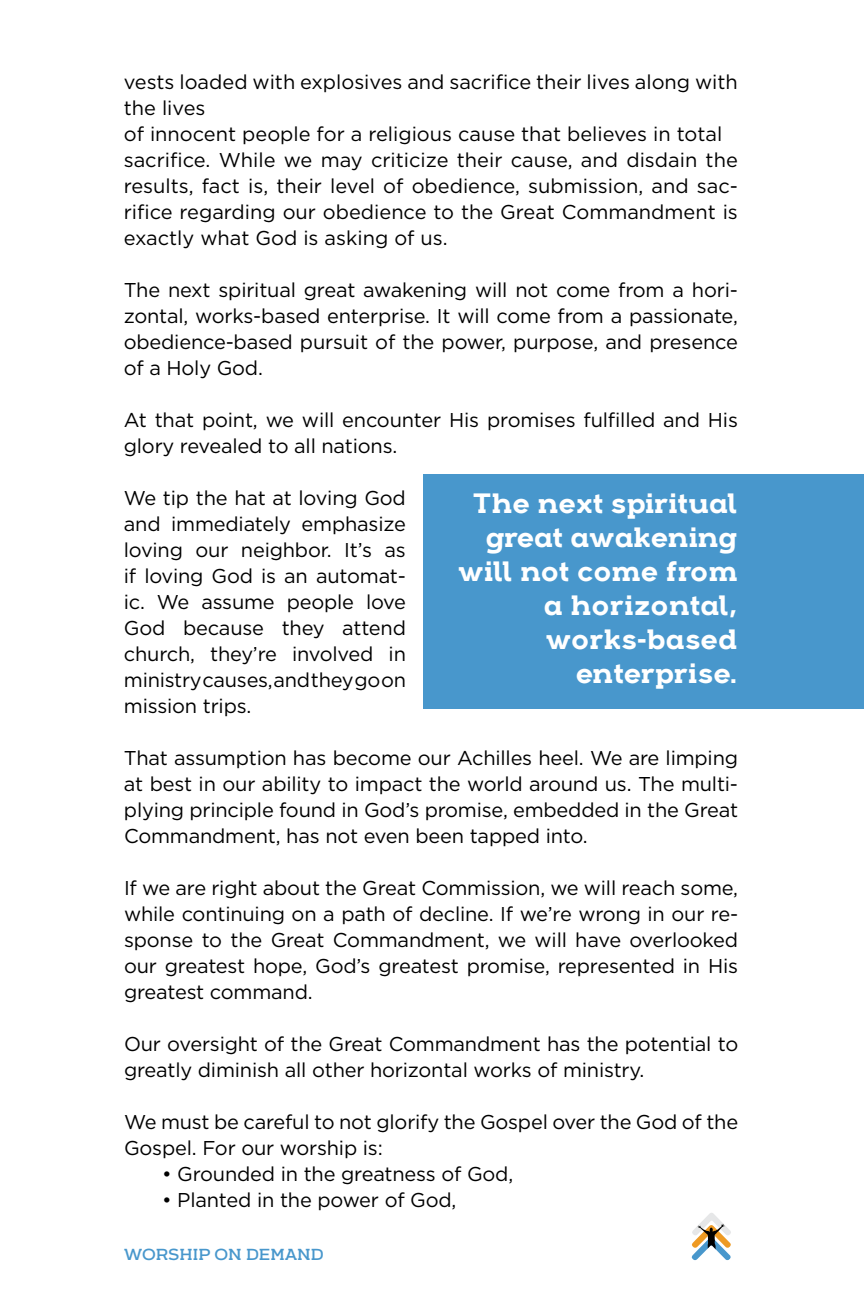
<style>
.page{position:relative;width:864px;height:1296px;background:#fff}
.page>*{position:absolute;margin:0;border:0;box-sizing:border-box;transform-origin:0 0}
.t1{font:700 28px/34px "Arkibal Serif";color:#fff;text-align:right}
.t2{font:20px/26px "Gotham";letter-spacing:-.01em;color:#000}
.t3{font:16px "Arkibal Serif";color:#4897cc}
</style>
<div class="page">
<svg style="left:691px;top:1213px;width:40px;height:47px"></svg>
<div style="left:424px;top:474px;width:440px;height:234px;background:#4897cc"></div>
<p class="t2" style="left:124px;top:68px;width:616px">vests loaded with explosives and sacrifice their lives along with the lives<br>of innocent people for a religious cause that believes in total sacrifice. While we may criticize their cause, and disdain the results, fact is, their level of obedience, submission, and sac&shy;rifice regarding our obedience to the Great Commandment is exactly what God is asking of us.</p>
<p class="t2" style="left:124px;top:276px;width:616px;text-align:justify">The next spiritual great awakening will not come from a hori&shy;zontal, works-based enterprise. It will come from a passionate, obedience-based pursuit of the power, purpose, and presence of a Holy God.</p>
<p class="t2" style="left:124px;top:406px;width:616px">At that point, we will encounter His promises fulfilled and His glory revealed to all nations.</p>
<p class="t2" style="left:124px;top:484px;width:284px;text-align:justify">We tip the hat at loving God and immediately emphasize loving our neighbor. It’s as if loving God is an automat&shy;ic. We assume people love God because they attend church, they’re involved in ministrycauses,andtheygoon mission trips.</p>
<p class="t2" style="left:124px;top:744px;width:616px;text-align:justify">That assumption has become our Achilles heel. We are limping at best in our ability to impact the world around us. The multi&shy;plying principle found in God’s promise, embedded in the Great Commandment, has not even been tapped into.</p>
<p class="t2" style="left:124px;top:874px;width:616px;text-align:justify">If we are right about the Great Commission, we will reach some, while continuing on a path of decline. If we’re wrong in our re&shy;sponse to the Great Commandment, we will have overlooked our greatest hope, God’s greatest promise, represented in His greatest command.</p>
<p class="t2" style="left:124px;top:1030px;width:616px">Our oversight of the Great Commandment has the potential to greatly diminish all other horizontal works of ministry.</p>
<p class="t2" style="left:124px;top:1108px;width:616px">We must be careful to not glorify the Gospel over the God of the<br>Gospel. For our worship is:</p>
<p class="t2" style="left:162px;top:1160px;width:353px">• Grounded in the greatness of God,</p>
<p class="t2" style="left:162px;top:1186px;width:296px">• Planted in the power of God,</p>
<h1 class="t1" style="left:458px;top:486px;width:281px">The next spiritual great awakening will not come from a horizontal, works-based enterprise.</h1>
<p class="t3" style="left:124px;top:1244px;width:201px">WORSHIP ON DEMAND</p>
</div>
